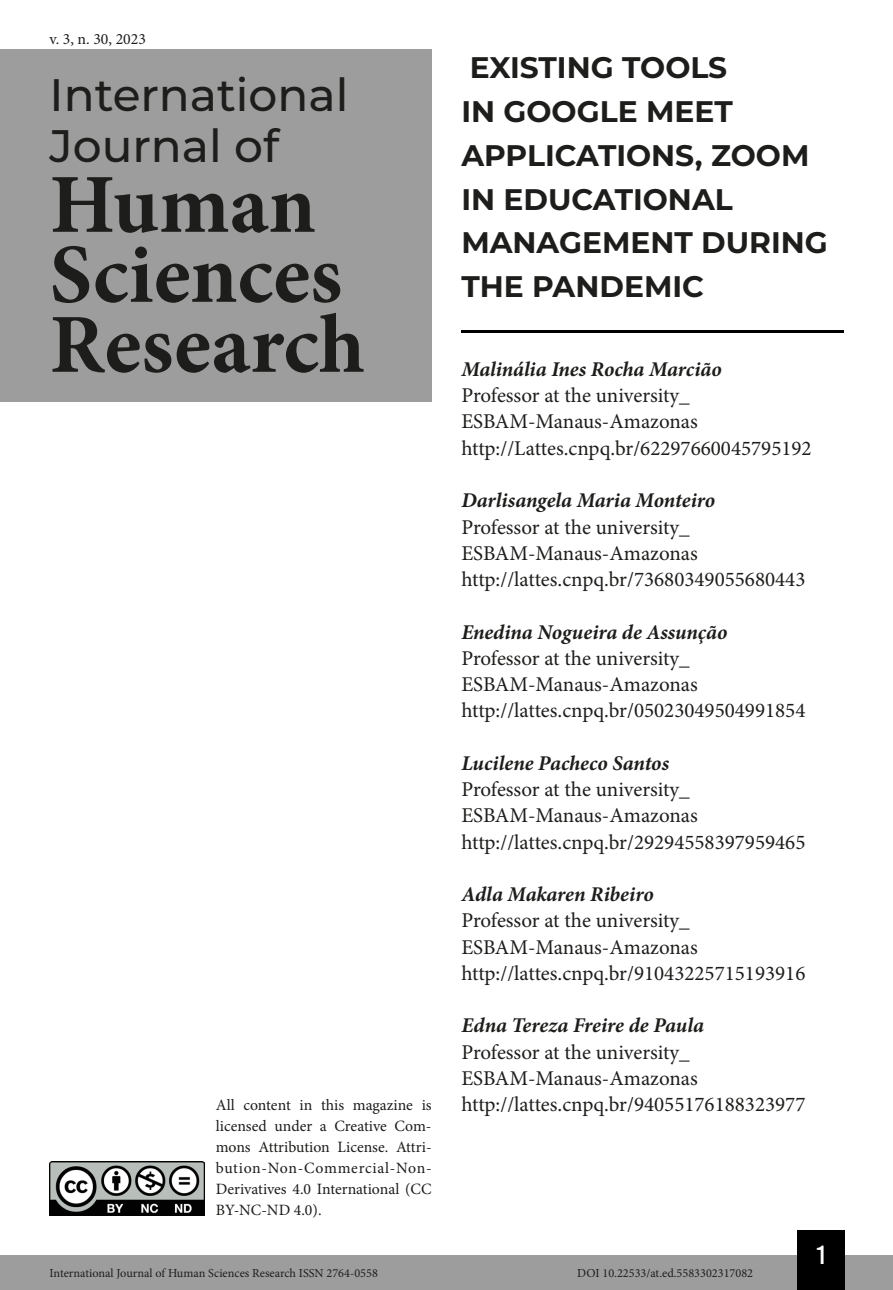
<style>
.page{position:relative;width:893px;height:1290px;background:#fff}
.page>*{position:absolute;margin:0;border:0;box-sizing:border-box;transform-origin:0 0}
.t1{font:700 84px/70px "Minion Pro";color:#1d1d1b}
.t2{font:500 45.5px/50.8px "Montserrat";color:#1d1d1b}
.t3{font:700 29.75px/43.8px "Montserrat";color:#1d1d1b}
.t4{font:26.25px "Bebas Kai";color:#fff}
.t5{font:21px/26.2px "Minion Pro";color:#1d1d1b}
.t6{font:italic 700 21px "Minion Pro";letter-spacing:-.005em;color:#1d1d1b}
.t7{font:15.75px/21px "Minion Pro";color:#1d1d1b;text-align:justify}
.t8{font:12.25px "Minion Pro";color:#1d1d1b}
</style>
<div class="page">
<div style="left:0;top:1255px;width:893px;height:35px;background:#9d9d9d"></div>
<div style="left:797px;top:1230px;width:48px;height:60px;background:#000"></div>
<img style="left:50px;top:1161px;width:154px;height:54px">
<div style="left:0;top:50px;width:432px;height:352px;background:#9d9d9d"></div>
<hr style="left:461px;top:330px;width:382px;height:3px;background:#000">
<p class="t7" style="left:50px;top:28px;width:98px">v. 3, n. 30, 2023</p>
<h2 class="t2" style="left:50px;top:68px;width:300px">International<br>Journal of</h2>
<h1 class="t1" style="left:50px;top:169px;width:317px">Human<br>Sciences<br>Research</h1>
<p class="t7" style="left:216px;top:1095px;width:217px">All content in this magazine is licensed under a Creative Com&shy;mons Attribution License. Attri&shy;bution-Non-Commercial-Non-Derivatives 4.0 International (CC BY-NC-ND 4.0).</p>
<h3 class="t3" style="left:461px;top:44px;width:368px">EXISTING TOOLS<br>IN GOOGLE MEET<br>APPLICATIONS, ZOOM<br>IN EDUCATIONAL<br>MANAGEMENT DURING<br>THE PANDEMIC</h3>
<p class="t6" style="left:461px;top:354px;width:262px">Malinália Ines Rocha Marcião</p>
<p class="t5" style="left:461px;top:382px;width:352px">Professor at the university_<br>ESBAM-Manaus-Amazonas http://Lattes.cnpq.br/62297660045795192</p>
<p class="t6" style="left:461px;top:485px;width:255px">Darlisangela Maria Monteiro</p>
<p class="t5" style="left:461px;top:514px;width:346px">Professor at the university_<br>ESBAM-Manaus-Amazonas http://lattes.cnpq.br/73680349055680443</p>
<p class="t6" style="left:461px;top:617px;width:267px">Enedina Nogueira de Assunção</p>
<p class="t5" style="left:461px;top:645px;width:346px">Professor at the university_<br>ESBAM-Manaus-Amazonas http://lattes.cnpq.br/05023049504991854</p>
<p class="t6" style="left:461px;top:748px;width:209px">Lucilene Pacheco Santos</p>
<p class="t5" style="left:461px;top:776px;width:346px">Professor at the university_<br>ESBAM-Manaus-Amazonas http://lattes.cnpq.br/29294558397959465</p>
<p class="t6" style="left:461px;top:879px;width:194px">Adla Makaren Ribeiro</p>
<p class="t5" style="left:461px;top:907px;width:346px">Professor at the university_<br>ESBAM-Manaus-Amazonas http://lattes.cnpq.br/91043225715193916</p>
<p class="t6" style="left:461px;top:1010px;width:244px">Edna Tereza Freire de Paula</p>
<p class="t5" style="left:461px;top:1039px;width:346px">Professor at the university_<br>ESBAM-Manaus-Amazonas http://lattes.cnpq.br/94055176188323977</p>
<p class="t4" style="left:817px;top:1241px;width:10px">1</p>
<p class="t8" style="left:50px;top:1265px;width:330px">International Journal of Human Sciences Research ISSN 2764-0558</p>
<p class="t8" style="left:577px;top:1265px;width:177px">DOI 10.22533/at.ed.5583302317082</p>
</div>
